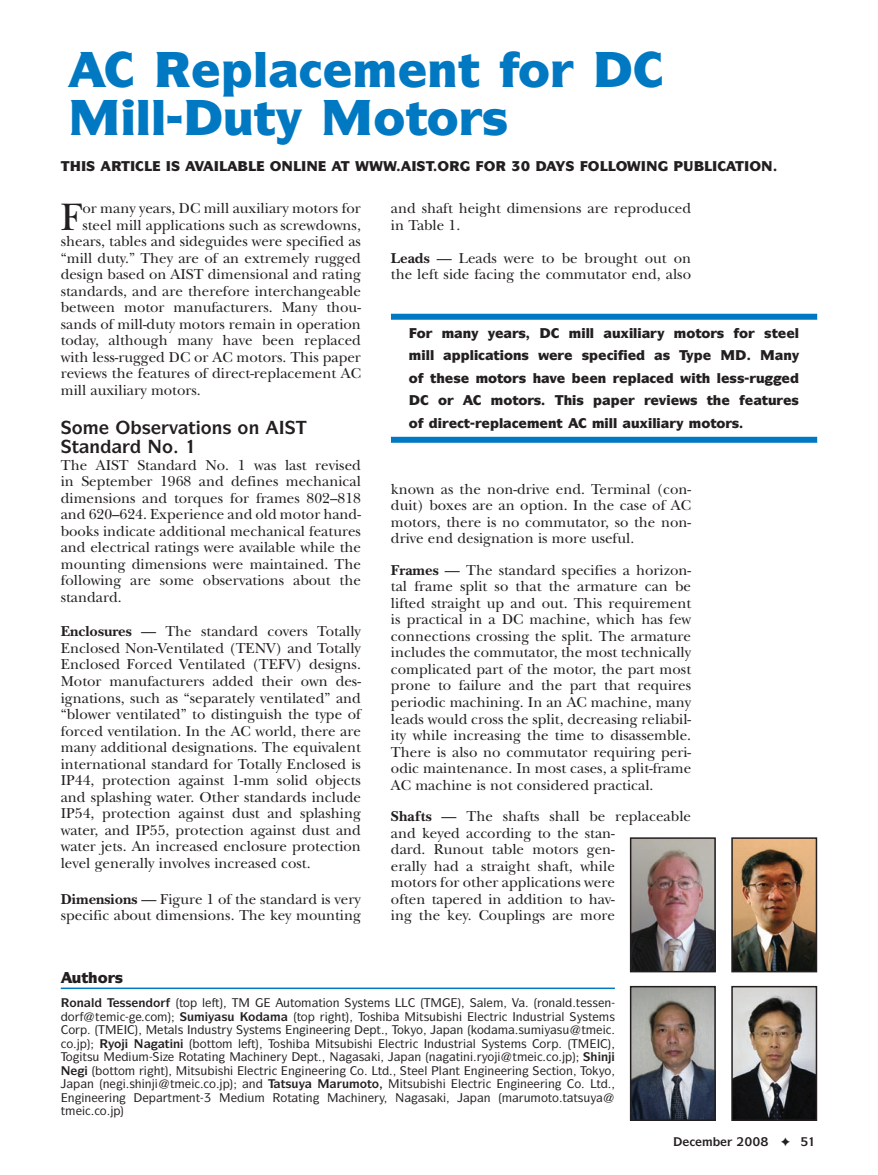
<style>
.page{position:relative;width:878px;height:1175px;background:#fff}
.page>*{position:absolute;margin:0;border:0;box-sizing:border-box;transform-origin:0 0}
.title_right{font:900 48px "Itc Symbol";color:#0079c2}
.body_flush{font:40.05px "New Baskerville";color:#231f20}
.subhead{font:700 18px "Itc Symbol";color:#231f20}
.body_flush-2{font:15px/16.5px "New Baskerville";color:#231f20;text-align:justify}
.author_heading{font:900 15px "Itc Symbol";color:#231f20}
.call_out_abstract{font:900 13.5px "Itc Symbol";color:#231f20}
.web_line_2004{font:900 13.5px "Itc Symbol";color:#231f20}
.author__name{font:500 12px "Itc Symbol";color:#231f20}
.author__name-2{font:700 12px "Itc Symbol";color:#231f20}
.s1{font-weight:700}
</style>
<div class="page">
<div style="left:391px;top:314px;width:426px;height:6px;background:#0079c2"></div>
<div style="left:391px;top:437px;width:426px;height:6px;background:#0079c2"></div>
<hr style="left:61px;top:987px;width:554px;height:2px;background:#0079c2">
<img style="left:734px;top:989px;width:80px;height:128px">
<div style="left:731px;top:986px;width:86px;height:134px;border:2px solid #231f20"></div>
<img style="left:633px;top:989px;width:79px;height:128px">
<div style="left:630px;top:986px;width:85px;height:134px;border:2px solid #231f20"></div>
<img style="left:734px;top:840px;width:80px;height:129px">
<div style="left:731px;top:837px;width:86px;height:135px;border:2px solid #231f20"></div>
<img style="left:633px;top:840px;width:79px;height:129px">
<div style="left:630px;top:837px;width:85px;height:135px;border:2px solid #231f20"></div>
<p class="title_right" style="left:253px;top:39px;width:17px">●</p>
<p class="title_right" style="left:427px;top:39px;width:124px">■▼ □</p>
<p class="title_right" style="left:136px;top:87px;width:141px">●● ◆▼</p>
<p class="title_right" style="left:373px;top:87px;width:137px">□▼□ ▲</p>
<p class="web_line_2004" style="left:144px;top:158px;width:84px">● ▲ ❖ ●</p>
<p class="web_line_2004" style="left:248px;top:158px;width:91px">● □■● ■ ▼</p>
<p class="web_line_2004" style="left:416px;top:158px;width:34px">▲▼ □</p>
<p class="web_line_2004" style="left:565px;top:158px;width:63px">▲ □●●□</p>
<p class="web_line_2004" style="left:646px;top:158px;width:79px">■ ◆●▼</p>
<p class="body_flush" style="left:61px;top:193px;width:23px">F</p>
<p class="body_flush-2" style="left:82px;top:200px;width:280px">or many years, DC mill auxiliary motors for</p>
<p class="body_flush-2" style="left:82px;top:217px;width:280px">steel mill applications such as screwdowns,</p>
<p class="body_flush-2" style="left:61px;top:233px;width:302px">shears, tables and sideguides were specified as</p>
<p class="body_flush-2" style="left:61px;top:250px;width:302px">“mill duty.” They are of an extremely rugged</p>
<p class="body_flush-2" style="left:61px;top:266px;width:301px">design based on AIST dimensional and rating</p>
<p class="body_flush-2" style="left:61px;top:283px;width:301px">standards, and are therefore interchangeable</p>
<p class="body_flush-2" style="left:61px;top:299px;width:302px">between motor manufacturers. Many thou-</p>
<p class="body_flush-2" style="left:61px;top:316px;width:301px">sands of mill-duty motors remain in operation</p>
<p class="body_flush-2" style="left:61px;top:332px;width:302px">today, although many have been replaced</p>
<p class="body_flush-2" style="left:61px;top:349px;width:302px">with less-rugged DC or AC motors. This paper</p>
<p class="body_flush-2" style="left:61px;top:365px;width:301px">reviews the features of direct-replacement AC</p>
<p class="body_flush-2" style="left:61px;top:382px;width:141px">mill auxiliary motors.</p>
<p class="subhead" style="left:142px;top:415px;width:119px">▲ ❖ ▼□■▲ □■</p>
<p class="body_flush-2" style="left:61px;top:457px;width:302px">The AIST Standard No. 1 was last revised in September 1968 and defines mechanical dimensions and torques for frames 802–818 and 620–624. Experience and old motor hand&shy;books indicate additional mechanical features and electrical ratings were available while the mounting dimensions were maintained. The following are some observations about the standard.</p>
<p class="body_flush-2" style="left:61px;top:623px;width:302px"><span class="s1">Enclosures</span> — The standard covers Totally Enclosed Non-Ventilated (TENV) and Totally Enclosed Forced Ventilated (TEFV) designs.<br>Motor manufacturers added their own des&shy;ignations, such as “separately ventilated” and “blower ventilated” to distinguish the type of forced ventilation. In the AC world, there are many additional designations. The equivalent international standard for Totally Enclosed is IP44, protection against 1-mm solid objects and splashing water. Other standards include IP54, protection against dust and splashing water, and IP55, protection against dust and water jets. An increased enclosure protection level generally involves increased cost.</p>
<p class="body_flush-2" style="left:61px;top:890px;width:302px"><span class="s1">Dimensions</span> — Figure 1 of the standard is very specific about dimensions. The key mounting</p>
<p class="body_flush-2" style="left:391px;top:200px;width:301px">and shaft height dimensions are reproduced in Table 1.</p>
<p class="body_flush-2" style="left:391px;top:250px;width:301px"><span class="s1">Leads</span> — Leads were to be brought out on the left side facing the commutator end, also</p>
<p class="call_out_abstract" style="left:463px;top:324px;width:10px">■</p>
<p class="call_out_abstract" style="left:686px;top:324px;width:93px">□▼□ ▲ □ ▲▼</p>
<p class="call_out_abstract" style="left:795px;top:324px;width:6px">●</p>
<p class="call_out_abstract" style="left:470px;top:347px;width:61px">● ▼ □■▲</p>
<p class="call_out_abstract" style="left:783px;top:347px;width:10px">■</p>
<p class="call_out_abstract" style="left:453px;top:369px;width:74px">▲ □▼□ ▲</p>
<p class="call_out_abstract" style="left:695px;top:369px;width:70px">▼ ●▲▲ ◆</p>
<p class="call_out_abstract" style="left:503px;top:392px;width:40px">□▼□ ▲</p>
<p class="call_out_abstract" style="left:658px;top:392px;width:56px">❖ ▲ ▼</p>
<p class="call_out_abstract" style="left:761px;top:392px;width:39px">▼◆ ▲</p>
<p class="call_out_abstract" style="left:608px;top:414px;width:49px">●● ◆ ●</p>
<p class="call_out_abstract" style="left:701px;top:414px;width:40px">□▼□ ▲</p>
<p class="body_flush-2" style="left:391px;top:481px;width:302px">known as the non-drive end. Terminal (con&shy;duit) boxes are an option. In the case of AC motors, there is no commutator, so the non&shy;drive end designation is more useful.</p>
<p class="body_flush-2" style="left:391px;top:562px;width:302px"><span class="s1">Frames</span> — The standard specifies a horizon&shy;tal frame split so that the armature can be lifted straight up and out. This requirement is practical in a DC machine, which has few connections crossing the split. The armature includes the commutator, the most technically complicated part of the motor, the part most prone to failure and the part that requires periodic machining. In an AC machine, many leads would cross the split, decreasing reliabil&shy;ity while increasing the time to disassemble.<br>There is also no commutator requiring peri&shy;odic maintenance. In most cases, a split-frame AC machine is not considered practical.</p>
<p class="body_flush-2" style="left:391px;top:808px;width:301px;text-align:left"><span class="s1">Shafts</span> — The shafts shall be replaceable and keyed according to the stan-<br>dard. Runout table motors gen-<br>erally had a straight shaft, while<br>motors for other applications were<br>often tapered in addition to hav-<br>ing the key. Couplings are more</p>
<p class="author_heading" style="left:72px;top:968px;width:53px">◆▼□▲</p>
<p class="author__name-2" style="left:69px;top:994px;width:26px">□■ ●</p>
<p class="author__name-2" style="left:120px;top:994px;width:42px">▲▲■□</p>
<p class="author__name" style="left:179px;top:995px;width:42px">▼□ ● ▼</p>
<p class="author__name" style="left:283px;top:995px;width:19px">◆▼□</p>
<p class="author__name" style="left:318px;top:995px;width:23px">▼□■</p>
<p class="author__name" style="left:483px;top:995px;width:5px">●</p>
<p class="author__name" style="left:541px;top:995px;width:71px">□■● ▼▲▲■</p>
<p class="author__name-2" style="left:187px;top:1008px;width:70px">◆ ▲◆ □</p>
<p class="author__name" style="left:341px;top:1008px;width:36px">▼ □▲</p>
<p class="author__name" style="left:419px;top:1008px;width:34px">▼▲◆ ▲</p>
<p class="author__name" style="left:516px;top:1008px;width:50px">■ ◆▲▼ ●</p>
<p class="author__name" style="left:164px;top:1022px;width:59px">▼ ●▲ ■ ◆▲▼</p>
<p class="author__name" style="left:276px;top:1022px;width:41px">▲ ■ ■</p>
<p class="author__name" style="left:337px;top:1022px;width:8px">■</p>
<p class="author__name" style="left:376px;top:1022px;width:48px">▼ □ □</p>
<p class="author__name" style="left:557px;top:1022px;width:30px">▲◆ ▼</p>
<p class="author__name" style="left:200px;top:1035px;width:24px">□▼▼□</p>
<p class="author__name" style="left:330px;top:1035px;width:34px">▼▲◆ ▲</p>
<p class="author__name" style="left:427px;top:1035px;width:50px">■ ◆▲▼ ●</p>
<p class="author__name" style="left:66px;top:1049px;width:35px">□ ▼▲◆</p>
<p class="author__name" style="left:186px;top:1049px;width:34px">□▼ ▼■</p>
<p class="author__name" style="left:263px;top:1049px;width:8px">■</p>
<p class="author__name-2" style="left:601px;top:1048px;width:9px">■</p>
<p class="author__name" style="left:102px;top:1062px;width:24px">□▼▼□</p>
<p class="author__name" style="left:160px;top:1062px;width:64px">▼ ▼▲◆ ▲</p>
<p class="author__name" style="left:332px;top:1062px;width:51px">■ □ ▼</p>
<p class="author__name" style="left:407px;top:1062px;width:89px">▼ ● ●■▼ ■■</p>
<p class="author__name" style="left:515px;top:1062px;width:8px">■</p>
<p class="author__name" style="left:551px;top:1062px;width:61px">▼□■ □ □</p>
<p class="author__name" style="left:249px;top:1076px;width:51px">■ ▼▲◆</p>
<p class="author__name-2" style="left:342px;top:1075px;width:39px">◆ □▼□</p>
<p class="author__name" style="left:403px;top:1076px;width:34px">▼▲◆ ▲</p>
<p class="author__name" style="left:112px;top:1089px;width:8px">■</p>
<p class="author__name" style="left:168px;top:1089px;width:45px">▼ ■▼✓</p>
<p class="author__name" style="left:247px;top:1089px;width:67px">◆ □▼ ▼■</p>
<p class="author__name" style="left:361px;top:1089px;width:8px">■</p>
<p class="author__name" style="left:483px;top:1089px;width:8px">■</p>
<p class="author__name" style="left:523px;top:1089px;width:68px">◆ □▼□ ▼ ▼▲◆</p>
</div>
